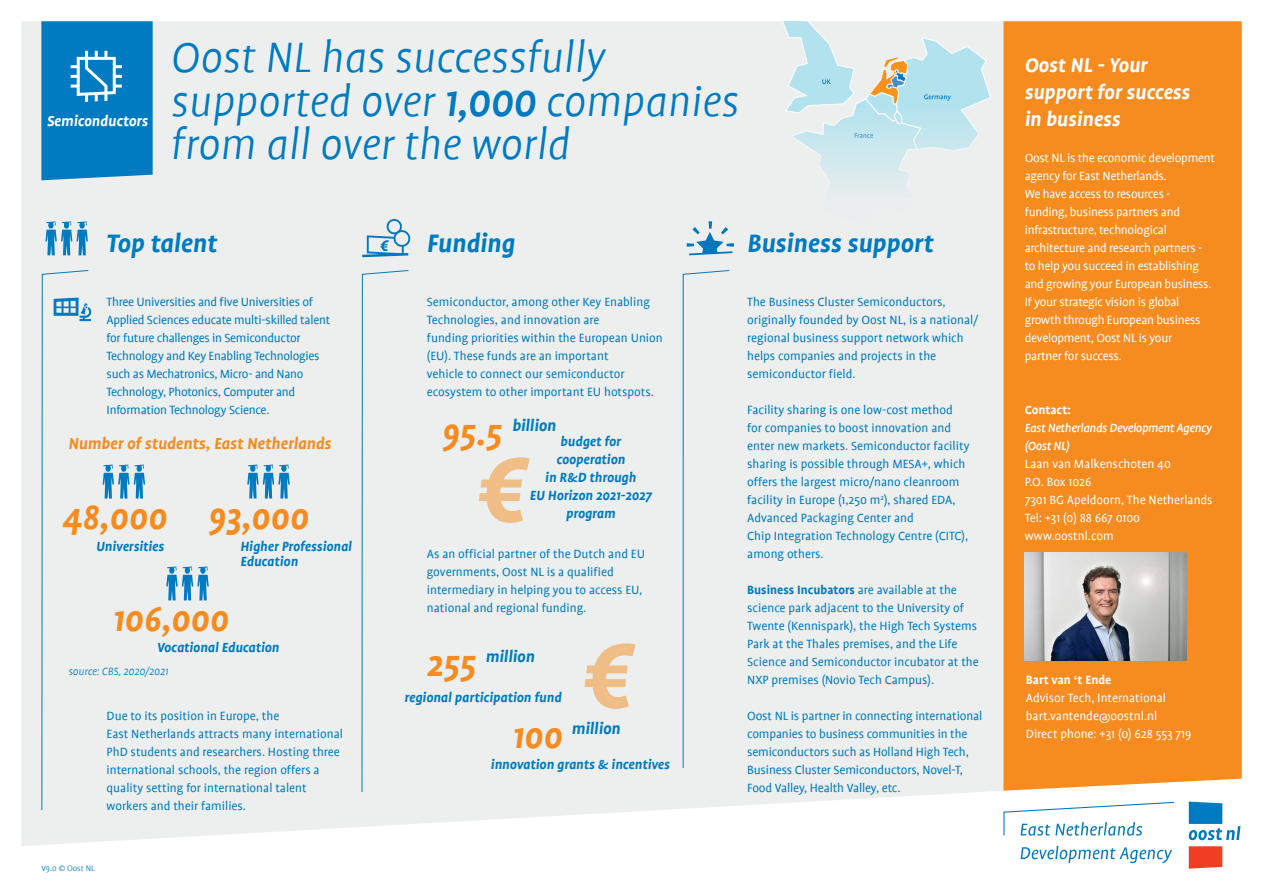
<style>
.page{position:relative;width:1263px;height:893px;background:#fff}
.page>*{position:absolute;margin:0;border:0;box-sizing:border-box;transform-origin:0 0}
.t1{font:italic 300 48px/43.5px "Profile";color:#007ac0}
.t2{font:italic 700 38.85px "Profile";color:#f68b1f}
.t3{font:italic 700 28.5px "Profile";color:#007ac0}
.t4{font:italic 700 22.5px/27px "Profile";color:#fff}
.t5{font:italic 700 18px "Profile";color:#f68b1f}
.t6{font:italic 700 18px "Profile";color:#007ac0}
.t7{font:italic 700 16.5px "Profile";color:#fff}
.t8{font:italic 700 15px/15px "Profile";color:#007ac0}
.t9{font:13.5px/18px "Profile";color:#007ac0}
.t10{font:13.5px "Profile";letter-spacing:-.02em;color:#fff}
.t11{font:13.5px/18px "Profile";letter-spacing:-.02em;color:#007ac0}
.t12{font:13.5px "Profile";color:#fff}
.t13{font:italic 500 13.5px/18px "Profile";letter-spacing:-.02em;color:#fff}
.t14{font:700 13.5px "Profile";color:#007ac0}
.t15{font:700 13.5px "Profile";color:#fff}
.t16{font:italic 300 12px "Profile";color:#007ac0}
.t17{font:300 9px "Profile";color:#007ac0}
.s1{font-weight:500}
.s2{font-weight:400}
</style>
<div class="page">
<div style="left:21px;top:21px;width:982px;height:825px;background:#ecefee"></div>
<div style="left:1003px;top:21px;width:239px;height:770px;background:#f68b1f"></div>
<div style="left:682px;top:270px;width:48px;height:499px;background:#ecefee"></div>
<svg style="left:361px;top:270px;width:48px;height:523px;background:#e2eaec"></svg>
<div style="left:41px;top:270px;width:50px;height:541px;background:#ecefee"></div>
<svg style="left:41px;top:21px;width:112px;height:159px;background:#1384c4"></svg>
<svg style="left:1189px;top:846px;width:33px;height:23px"></svg>
<svg style="left:1189px;top:801px;width:51px;height:39px"></svg>
<svg style="left:1020px;top:846px;width:152px;height:17px"></svg>
<svg style="left:1003px;top:802px;width:171px;height:34px"></svg>
<img style="left:1025px;top:553px;width:162px;height:108px">
<svg style="left:45px;top:221px;width:43px;height:34px"></svg>
<svg style="left:778px;top:21px;width:213px;height:202px;background:#d9e9eb"></svg>
<svg style="left:103px;top:465px;width:42px;height:33px"></svg>
<svg style="left:166px;top:566px;width:43px;height:34px"></svg>
<svg style="left:247px;top:465px;width:43px;height:33px"></svg>
<svg style="left:584px;top:643px;width:51px;height:66px;background:#eed5b9"></svg>
<svg style="left:687px;top:221px;width:47px;height:34px;background:#accde0"></svg>
<svg style="left:479px;top:457px;width:51px;height:66px;background:#edd5b9"></svg>
<svg style="left:360px;top:219px;width:51px;height:40px;background:#b7d3e2"></svg>
<p class="t7" style="left:47px;top:112px;width:103px">Semiconductors</p>
<p class="t1" style="left:171px;top:36px;width:569px">Oost NL has successfully supported over <span class="s1">1,000</span> companies from all over the world</p>
<p class="t3" style="left:106px;top:228px;width:112px">Top talent</p>
<p class="t3" style="left:427px;top:228px;width:90px">Funding</p>
<p class="t3" style="left:747px;top:228px;width:188px">Business support</p>
<p class="t11" style="left:107px;top:293px;width:208px">Three Universities and five Universities of</p>
<p class="t11" style="left:107px;top:311px;width:225px">Applied Sciences educate multi-skilled talent for future challenges in Semiconductor Technology and Key Enabling Technologies such as Mechatronics, Micro- and Nano Technology, Photonics, Computer and Information Technology Science.</p>
<p class="t9" style="left:427px;top:293px;width:224px">Semiconductor, among other Key Enabling</p>
<p class="t9" style="left:427px;top:311px;width:174px">Technologies, and innovation are</p>
<p class="t9" style="left:427px;top:329px;width:237px">funding priorities within the European Union</p>
<p class="t9" style="left:427px;top:347px;width:183px">(EU). These funds are an important</p>
<p class="t9" style="left:427px;top:365px;width:199px">vehicle to connect our semiconductor</p>
<p class="t9" style="left:427px;top:383px;width:228px">ecosystem to other important EU hotspots.</p>
<p class="t9" style="left:747px;top:293px;width:200px">The Business Cluster Semiconductors,</p>
<p class="t9" style="left:747px;top:311px;width:233px">originally founded by Oost NL, is a national/</p>
<p class="t9" style="left:747px;top:329px;width:218px">regional business support network which</p>
<p class="t9" style="left:747px;top:347px;width:190px">helps companies and projects in the</p>
<p class="t9" style="left:747px;top:365px;width:110px">semiconductor field.</p>
<p class="t9" style="left:747px;top:401px;width:207px">Facility sharing is one low-cost method</p>
<p class="t9" style="left:747px;top:419px;width:205px">for companies to boost innovation and</p>
<p class="t9" style="left:747px;top:437px;width:224px">enter new markets. Semiconductor facility</p>
<p class="t9" style="left:747px;top:455px;width:220px">sharing is possible through MESA+, which</p>
<p class="t9" style="left:747px;top:473px;width:214px">offers the largest micro/nano cleanroom</p>
<p class="t9" style="left:747px;top:491px;width:210px">facility in Europe (1,250 m<sup>2</sup>), shared EDA,</p>
<p class="t9" style="left:747px;top:509px;width:168px">Advanced Packaging Center and</p>
<p class="t9" style="left:747px;top:527px;width:222px">Chip Integration Technology Centre (CITC), among others.</p>
<p class="t14" style="left:747px;top:583px;width:211px">Business Incubators <span class="s2">are available at the</span></p>
<p class="t9" style="left:747px;top:599px;width:218px">science park adjacent to the University of</p>
<p class="t9" style="left:747px;top:617px;width:231px">Twente (Kennispark), the High Tech Systems</p>
<p class="t9" style="left:747px;top:635px;width:212px">Park at the Thales premises, and the Life</p>
<p class="t9" style="left:747px;top:653px;width:233px">Science and Semiconductor incubator at the</p>
<p class="t9" style="left:747px;top:671px;width:188px">NXP premises (Novio Tech Campus).</p>
<p class="t9" style="left:747px;top:707px;width:237px">Oost NL is partner in connecting international</p>
<p class="t9" style="left:747px;top:725px;width:222px">companies to business communities in the</p>
<p class="t9" style="left:747px;top:743px;width:223px">semiconductors such as Holland High Tech,</p>
<p class="t9" style="left:747px;top:761px;width:217px">Business Cluster Semiconductors, Novel-T,</p>
<p class="t9" style="left:747px;top:779px;width:155px">Food Valley, Health Valley, etc.</p>
<p class="t2" style="left:442px;top:412px;width:61px">95.5</p>
<p class="t6" style="left:512px;top:416px;width:45px">billion</p>
<p class="t8" style="left:561px;top:434px;width:62px">budget for</p>
<p class="t8" style="left:545px;top:450px;width:93px;line-height:18px;text-align:center">cooperation<br>in R&amp;D through</p>
<p class="t8" style="left:530px;top:488px;width:124px">EU Horizon 2021-2027</p>
<p class="t8" style="left:566px;top:506px;width:51px">program</p>
<p class="t5" style="left:68px;top:433px;width:264px">Number of students, East Netherlands</p>
<p class="t2" style="left:62px;top:496px;width:107px">48,000</p>
<p class="t2" style="left:208px;top:496px;width:102px">93,000</p>
<p class="t8" style="left:96px;top:539px;width:70px">Universities</p>
<p class="t8" style="left:241px;top:539px;width:113px">Higher Professional<br>Education</p>
<p class="t9" style="left:427px;top:545px;width:220px">As an official partner of the Dutch and EU</p>
<p class="t9" style="left:427px;top:563px;width:188px">governments, Oost NL is a qualified</p>
<p class="t9" style="left:427px;top:581px;width:217px">intermediary in helping you to access EU,</p>
<p class="t9" style="left:427px;top:599px;width:161px">national and regional funding.</p>
<p class="t2" style="left:113px;top:598px;width:118px">106,000</p>
<p class="t8" style="left:157px;top:640px;width:124px">Vocational Education</p>
<p class="t16" style="left:68px;top:665px;width:101px">source: CBS, 2020/2021</p>
<p class="t2" style="left:427px;top:643px;width:50px">255</p>
<p class="t6" style="left:486px;top:646px;width:50px">million</p>
<p class="t8" style="left:405px;top:690px;width:159px">regional participation fund</p>
<p class="t2" style="left:512px;top:715px;width:52px">100</p>
<p class="t6" style="left:572px;top:719px;width:50px">million</p>
<p class="t8" style="left:491px;top:757px;width:181px">innovation grants &amp; incentives</p>
<p class="t9" style="left:107px;top:707px;width:174px">Due to its position in Europe, the</p>
<p class="t9" style="left:107px;top:725px;width:238px">East Netherlands attracts many international</p>
<p class="t9" style="left:107px;top:743px;width:235px">PhD students and researchers. Hosting three</p>
<p class="t9" style="left:107px;top:761px;width:215px">international schools, the region offers a</p>
<p class="t9" style="left:107px;top:779px;width:202px">quality setting for international talent</p>
<p class="t9" style="left:107px;top:797px;width:141px">workers and their families.</p>
<p class="t17" style="left:42px;top:864px;width:55px">V9.0 © Oost NL</p>
<p class="t4" style="left:1025px;top:51px;width:167px">Oost NL - Your support for success in business</p>
<p class="t10" style="left:1025px;top:151px;width:192px">Oost NL is the economic development</p>
<p class="t10" style="left:1025px;top:169px;width:143px">agency for East Netherlands.</p>
<p class="t10" style="left:1025px;top:187px;width:147px">We have access to resources -</p>
<p class="t10" style="left:1025px;top:205px;width:157px">funding, business partners and</p>
<p class="t10" style="left:1025px;top:223px;width:144px">infrastructure, technological</p>
<p class="t10" style="left:1025px;top:241px;width:179px">architecture and research partners -</p>
<p class="t10" style="left:1025px;top:259px;width:176px">to help you succeed in establishing</p>
<p class="t10" style="left:1025px;top:277px;width:188px">and growing your European business.</p>
<p class="t10" style="left:1025px;top:295px;width:156px">If your strategic vision is global</p>
<p class="t10" style="left:1025px;top:313px;width:177px">growth through European business</p>
<p class="t10" style="left:1025px;top:331px;width:149px">development, Oost NL is your</p>
<p class="t10" style="left:1025px;top:349px;width:98px">partner for success.</p>
<p class="t15" style="left:1025px;top:403px;width:48px">Contact:</p>
<p class="t13" style="left:1025px;top:419px;width:189px">East Netherlands Development Agency (Oost NL)</p>
<p class="t12" style="left:1025px;top:457px;width:148px">Laan van Malkenschoten 40</p>
<p class="t10" style="left:1025px;top:475px;width:68px">P.O. Box 1026</p>
<p class="t12" style="left:1025px;top:493px;width:189px">7301 BG Apeldoorn, The Netherlands</p>
<p class="t12" style="left:1025px;top:511px;width:117px">Tel: +31 (0) 88 667 0100</p>
<p class="t12" style="left:1025px;top:529px;width:91px">www.oostnl.com</p>
<p class="t15" style="left:1026px;top:673px;width:87px">Bart van ‘t Ende</p>
<p class="t12" style="left:1026px;top:691px;width:142px">Advisor Tech, International</p>
<p class="t12" style="left:1026px;top:709px;width:133px">bart.vantende@oostnl.nl</p>
<p class="t12" style="left:1026px;top:727px;width:167px">Direct phone: +31 (0) 628 553 719</p>
</div>
